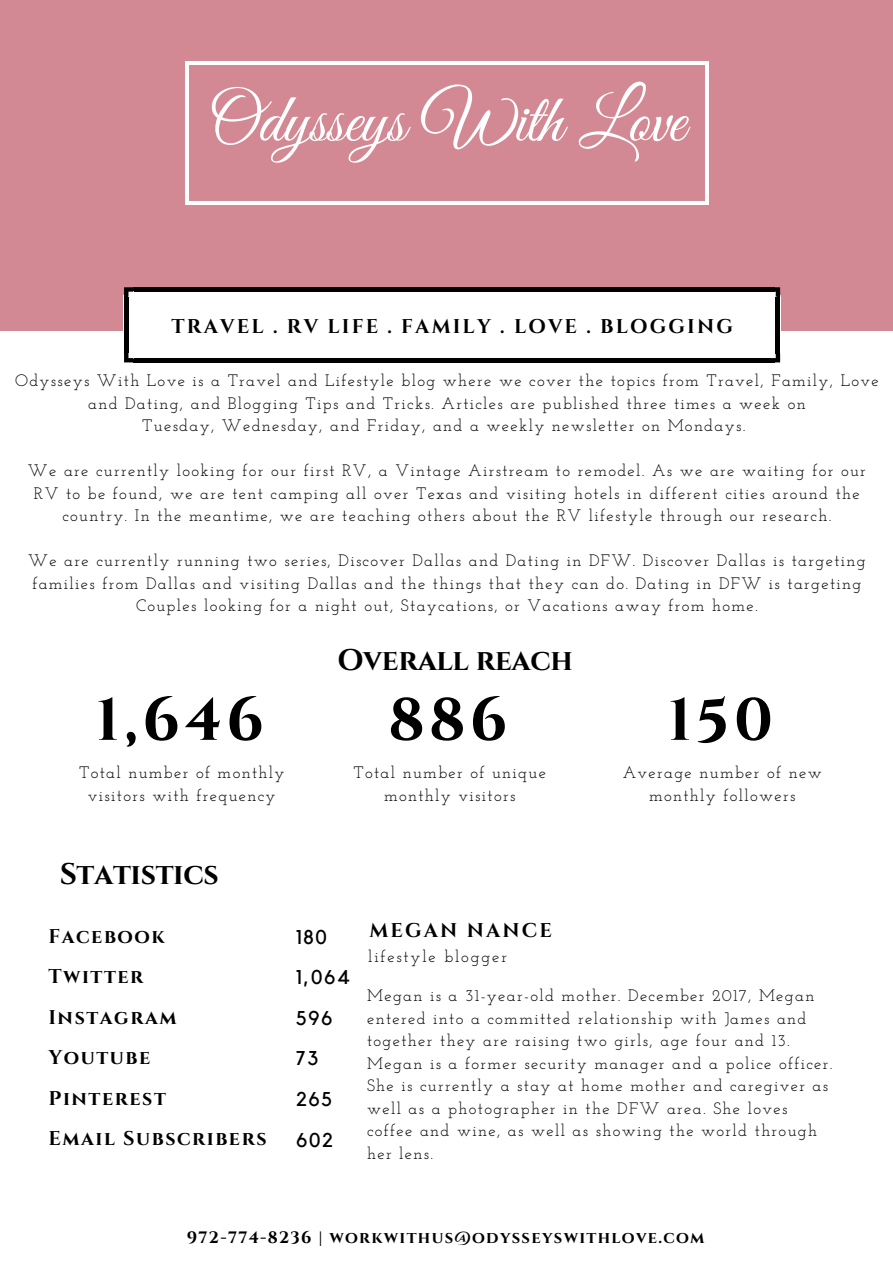
<style>
.page{position:relative;width:893px;height:1263px;background:#fff}
.page>*{position:absolute;margin:0;border:0;box-sizing:border-box;transform-origin:0 0}
.t1{font:69.6px "Great Vibes";letter-spacing:-.01em;color:#fff}
.t2{font:700 59.55px "Cinzel";letter-spacing:.08em;color:#000}
.t3{font:700 29.85px "Cinzel";letter-spacing:-.01em;color:#000}
.t4{font:700 19.8px/40.5px "Cinzel";letter-spacing:.08em;color:#000}
.t5{font:700 19.8px "Cinzel";letter-spacing:.11em;color:#000}
.t6{font:19.8px/40.5px "Kollektif";letter-spacing:.08em;color:#000}
.t7{font:16.5px/22.5px "Josefin Slab";letter-spacing:.08em;color:#000;text-align:center}
.t8{font:700 16.5px "Cinzel";letter-spacing:.08em;color:#000}
.t9{font:16.5px "Josefin Slab";letter-spacing:.11em;color:#000}
</style>
<div class="page">
<div style="left:0;top:0;width:893px;height:331px;background:#d28994"></div>
<svg style="left:706px;top:201px;width:3px;height:4px"></svg>
<hr style="left:185px;top:64px;width:3px;height:137px;background:#fff">
<svg style="left:185px;top:201px;width:3px;height:4px"></svg>
<hr style="left:706px;top:64px;width:3px;height:137px;background:#fff">
<hr style="left:188px;top:201px;width:518px;height:4px;background:#fff">
<hr style="left:188px;top:61px;width:518px;height:4px;background:#fff">
<div style="left:124px;top:295px;width:656px;height:59px;background:#fff"></div>
<hr style="left:133px;top:358px;width:641px;height:4px;background:#000">
<svg style="left:771px;top:353px;width:9px;height:9px"></svg>
<hr style="left:124px;top:296px;width:4px;height:57px;background:#000">
<svg style="left:124px;top:353px;width:9px;height:9px"></svg>
<hr style="left:776px;top:296px;width:4px;height:58px;background:#000">
<svg style="left:774px;top:287px;width:6px;height:10px"></svg>
<div style="left:133px;top:291px;width:641px;height:5px;background:#fff"></div>
<div style="left:133px;top:287px;width:641px;height:5px;background:#000"></div>
<svg style="left:124px;top:287px;width:9px;height:10px"></svg>
<h1 class="t1" style="left:208px;top:82px;width:478px">Odysseys With Love</h1>
<p class="t5" style="left:171px;top:314px;width:563px">TRAVEL . RV LIFE . FAMILY . LOVE . BLOGGING</p>
<p class="t7" style="left:15px;top:371px;width:865px">Odysseys With Love is a Travel and Lifestyle blog where we cover the topics from Travel, Family, Love and Dating, and Blogging Tips and Tricks. Articles are published three times a week on<br>Tuesday, Wednesday, and Friday, and a weekly newsletter on Mondays.</p>
<p class="t7" style="left:28px;top:461px;width:839px">We are currently looking for our first RV, a Vintage Airstream to remodel. As we are waiting for our<br>RV to be found, we are tent camping all over Texas and visiting hotels in different cities around the country. In the meantime, we are teaching others about the RV lifestyle through our research.</p>
<p class="t7" style="left:28px;top:551px;width:839px">We are currently running two series, Discover Dallas and Dating in DFW. Discover Dallas is targeting families from Dallas and visiting Dallas and the things that they can do. Dating in DFW is targeting<br>Couples looking for a night out, Staycations, or Vacations away from home.</p>
<h2 class="t2" style="left:96px;top:682px;width:170px">1,646</h2>
<p class="t7" style="left:79px;top:763px;width:207px">Total number of monthly visitors with frequency</p>
<h3 class="t3" style="left:60px;top:855px;width:161px">Statistics</h3>
<h3 class="t3" style="left:337px;top:641px;width:237px">Overall reach</h3>
<h2 class="t2" style="left:389px;top:682px;width:120px">886</h2>
<p class="t7" style="left:353px;top:763px;width:194px">Total number of unique monthly visitors</p>
<h2 class="t2" style="left:668px;top:682px;width:106px">150</h2>
<p class="t7" style="left:623px;top:763px;width:200px">Average number of new monthly followers</p>
<p class="t4" style="left:48px;top:916px;width:220px">Facebook<br>Twitter<br>Instagram<br>Youtube<br>Pinterest<br>Email Subscribers</p>
<p class="t6" style="left:296px;top:917px;width:55px">180<br>1,064<br>596<br>73<br>265<br>602</p>
<p class="t5" style="left:369px;top:918px;width:184px">MEGAN NANCE</p>
<p class="t9" style="left:368px;top:949px;width:140px">lifestyle blogger</p>
<p class="t7" style="left:367px;top:986px;width:467px;text-align:left">Megan is a 31-year-old mother. December 2017, Megan entered into a committed relationship with James and together they are raising two girls, age four and 13.<br>Megan is a former security manager and a police officer.<br>She is currently a stay at home mother and caregiver as well as a photographer in the DFW area. She loves coffee and wine, as well as showing the world through her lens.</p>
<p class="t8" style="left:187px;top:1227px;width:519px">972-774-8236 | workwithus@odysseyswithlove.com</p>
</div>
